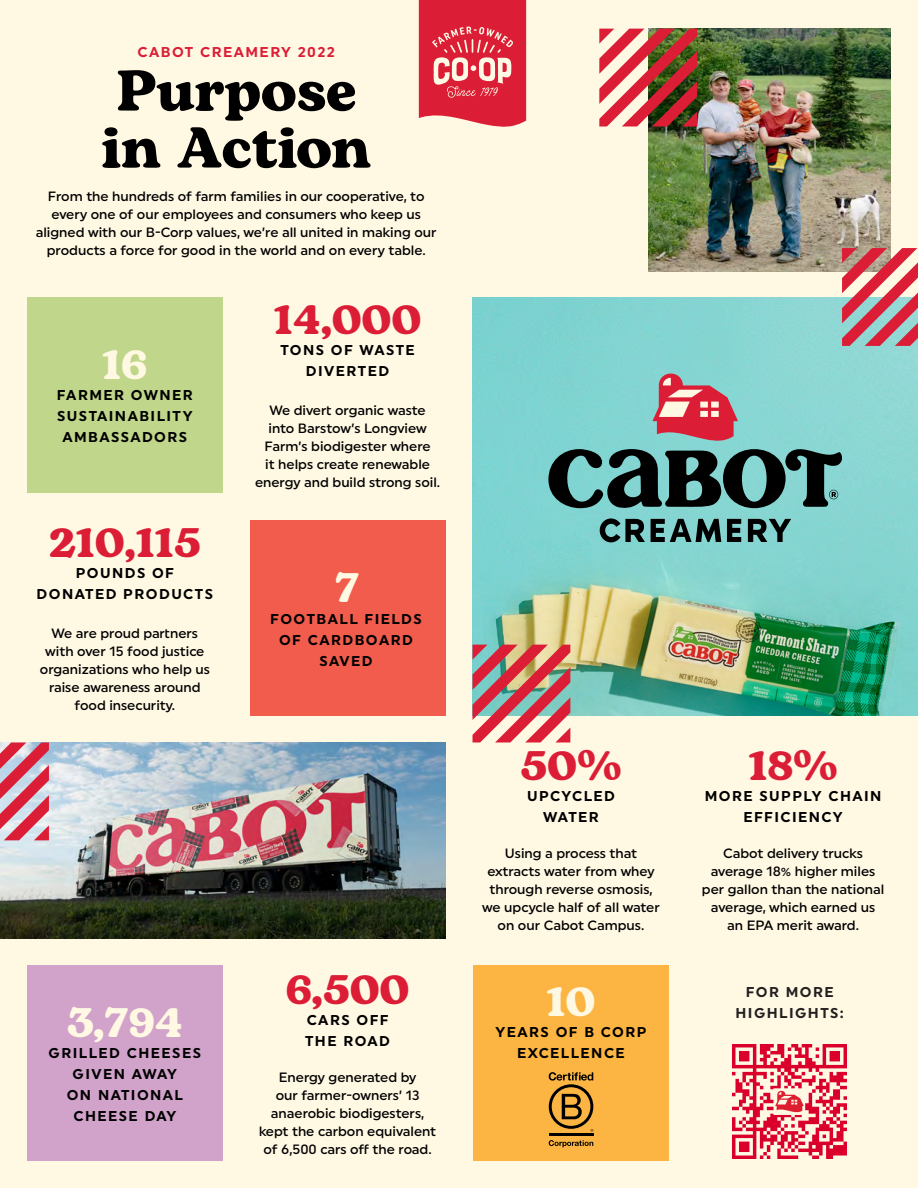
<style>
.page{position:relative;width:918px;height:1188px;background:#fff9e4}
.page>*{position:absolute;margin:0;border:0;box-sizing:border-box;transform-origin:0 0}
.t1{font:700 57px "Bogart";color:#000}
.t2{font:700 42px "Bogart";letter-spacing:.01em;color:#dc1d36}
.t3{font:700 42px "Bogart";letter-spacing:.01em;color:#fff9e4}
.Subhead{font:700 14.25px/21px "Uniform";letter-spacing:.1em;color:#000;text-align:center}
.Subhead-2{font:700 14.25px "Uniform";letter-spacing:.1em;color:#231f20}
.t4{font:700 14.25px "Uniform";letter-spacing:.1em;color:#dc1d36}
.Copy{font:500 13.5px/18px "Uniform";color:#000;text-align:center}
</style>
<div class="page">
<img style="left:648px;top:29px;width:243px;height:242px">
<svg style="left:599px;top:29px;width:98px;height:97px"></svg>
<svg style="left:419px;top:0;width:107px;height:127px;background:#e14051"></svg>
<img style="left:0;top:742px;width:446px;height:196px">
<img style="left:472px;top:297px;width:446px;height:419px">
<div style="left:27px;top:297px;width:196px;height:196px;background:#c0d68a"></div>
<div style="left:27px;top:965px;width:196px;height:196px;background:#d2a3ca"></div>
<div style="left:250px;top:520px;width:196px;height:196px;background:#f15c4d"></div>
<svg style="left:727px;top:519px;width:14px;height:23px"></svg>
<svg style="left:651px;top:519px;width:70px;height:23px;background:#3d6260"></svg>
<svg style="left:748px;top:519px;width:43px;height:23px"></svg>
<svg style="left:600px;top:518px;width:45px;height:24px"></svg>
<svg style="left:548px;top:374px;width:294px;height:135px;background:#6f9695"></svg>
<svg style="left:472px;top:645px;width:98px;height:98px;background:#c77979"></svg>
<svg style="left:842px;top:248px;width:76px;height:98px;background:#cc7a80"></svg>
<svg style="left:0;top:742px;width:49px;height:98px;background:#d57d90"></svg>
<img style="left:733px;top:1045px;width:114px;height:114px">
<div style="left:473px;top:965px;width:196px;height:196px;background:#fcb542"></div>
<hr style="left:549px;top:1134px;width:44px;height:2px;background:#000">
<svg style="left:549px;top:1072px;width:44px;height:60px"></svg>
<svg style="left:549px;top:1140px;width:44px;height:7px"></svg>
<h1 class="t4" style="left:138px;top:43px;width:199px">CABOT CREAMERY 2022</h1>
<h1 class="t1" style="left:116px;top:50px;width:241px">Purpose</h1>
<h1 class="t1" style="left:101px;top:107px;width:271px">in Action</h1>
<p class="Copy" style="left:36px;top:187px;width:402px">From the hundreds of farm families in our cooperative, to every one of our employees and consumers who keep us aligned with our B-Corp values, we’re all united in making our products a force for good in the world and on every table.</p>
<h2 class="t3" style="left:103px;top:335px;width:46px">16</h2>
<p class="Subhead" style="left:57px;top:384px;width:137px">FARMER OWNER<br>SUSTAINABILITY<br>AMBASSADORS</p>
<h2 class="t2" style="left:49px;top:512px;width:153px">210,115</h2>
<p class="Subhead" style="left:76px;top:562px;width:100px">POUNDS OF</p>
<p class="Subhead" style="left:37px;top:583px;width:178px">DONATED PRODUCTS</p>
<p class="Copy" style="left:40px;top:624px;width:172px">We are proud partners with over 15 food justice organizations who help us raise awareness around</p>
<p class="Copy" style="left:75px;top:696px;width:102px">food insecurity.</p>
<h2 class="t2" style="left:274px;top:290px;width:148px">14,000</h2>
<p class="Subhead" style="left:280px;top:339px;width:136px">TONS OF WASTE<br>DIVERTED</p>
<p class="Copy" style="left:265px;top:401px;width:168px">We divert organic waste into Barstow’s Longview<br>Farm’s biodigester where</p>
<p class="Copy" style="left:255px;top:455px;width:187px">it helps create renewable energy and build strong soil.</p>
<h2 class="t3" style="left:336px;top:557px;width:25px">7</h2>
<p class="Subhead" style="left:270px;top:609px;width:153px">FOOTBALL FIELDS<br>OF CARDBOARD<br>SAVED</p>
<h2 class="t3" style="left:67px;top:992px;width:117px">3,794</h2>
<p class="Subhead" style="left:49px;top:1042px;width:154px">GRILLED CHEESES<br>GIVEN AWAY<br>ON NATIONAL<br>CHEESE DAY</p>
<h2 class="t2" style="left:286px;top:959px;width:125px">6,500</h2>
<p class="Subhead" style="left:307px;top:1009px;width:83px">CARS OFF</p>
<p class="Subhead" style="left:305px;top:1030px;width:86px">THE ROAD</p>
<p class="Copy" style="left:259px;top:1068px;width:179px">Energy generated by<br>our farmer-owners’ 13 anaerobic biodigesters, kept the carbon equivalent of 6,500 cars off the road.</p>
<h2 class="t2" style="left:521px;top:736px;width:102px">50%</h2>
<p class="Subhead" style="left:527px;top:785px;width:89px">UPCYCLED</p>
<p class="Subhead" style="left:543px;top:806px;width:57px">WATER</p>
<p class="Copy" style="left:482px;top:844px;width:179px">Using a process that extracts water from whey through reverse osmosis, we upcycle half of all water on our Cabot Campus.</p>
<h2 class="t3" style="left:547px;top:971px;width:50px">10</h2>
<p class="Subhead" style="left:496px;top:1021px;width:152px">YEARS OF B CORP<br>EXCELLENCE</p>
<h2 class="t2" style="left:749px;top:736px;width:90px">18%</h2>
<p class="Subhead" style="left:743px;top:806px;width:101px">EFFICIENCY</p>
<p class="Copy" style="left:702px;top:844px;width:184px">Cabot delivery trucks average 18% higher miles per gallon than the national average, which earned us an EPA merit award.</p>
<p class="Subhead" style="left:705px;top:785px;width:178px">MORE SUPPLY CHAIN</p>
<p class="Subhead-2" style="left:746px;top:983px;width:90px">FOR MORE</p>
<p class="Subhead-2" style="left:736px;top:1004px;width:110px">HIGHLIGHTS:</p>
</div>
